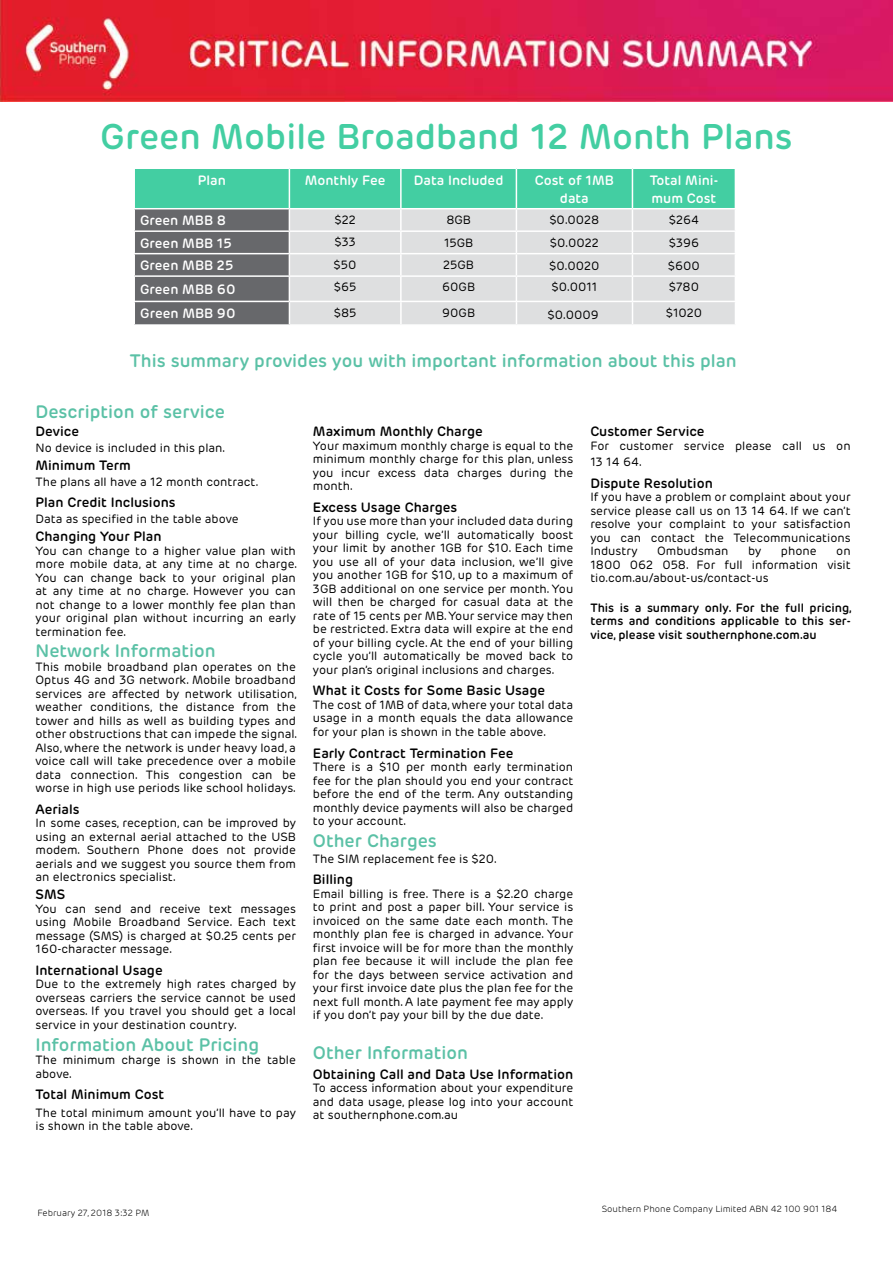
<style>
.page{position:relative;width:893px;height:1263px;background:#fff}
.page>*{position:absolute;margin:0;border:0;box-sizing:border-box;transform-origin:0 0}
.t1{font:600 35.55px "Rubrik New";color:#43cea2}
.t2{font:600 18px "Rubrik New";color:#5bc1a6}
.t3{font:600 13.5px "Rubrik New";color:#000}
.t4{font:600 13.5px/18px "Rubrik New";color:#fff;text-align:center}
.t5{font:12px/13.5px "Rubrik New";color:#000;text-align:justify}
.t6{font:600 12px/13.5px "Rubrik New";color:#000;text-align:justify}
.t7{font:300 9px "Rubrik New";color:#000}
</style>
<div class="page">
<svg style="left:134px;top:168px;width:601px;height:156px;background:#a4c7bd"></svg>
<img style="left:0;top:0;width:893px;height:101px">
<h1 class="t1" style="left:100px;top:115px;width:694px">Green Mobile Broadband 12 Month Plans</h1>
<p class="t4" style="left:198px;top:171px;width:30px">Plan</p>
<p class="t4" style="left:305px;top:171px;width:82px">Monthly Fee</p>
<p class="t4" style="left:414px;top:171px;width:91px">Data Included</p>
<p class="t4" style="left:535px;top:171px;width:81px">Cost of 1MB data</p>
<p class="t4" style="left:650px;top:171px;width:70px;text-align:left">Total Mini&shy;mum Cost</p>
<p class="t4" style="left:140px;top:212px;width:88px">Green MBB 8</p>
<p class="t5" style="left:334px;top:213px;width:23px">$22</p>
<p class="t5" style="left:446px;top:213px;width:26px">8GB</p>
<p class="t5" style="left:549px;top:213px;width:52px">$0.0028</p>
<p class="t5" style="left:669px;top:213px;width:32px">$264</p>
<p class="t4" style="left:140px;top:234px;width:93px">Green MBB 15</p>
<p class="t5" style="left:334px;top:236px;width:23px">$33</p>
<p class="t5" style="left:444px;top:236px;width:31px">15GB</p>
<p class="t5" style="left:550px;top:236px;width:51px">$0.0022</p>
<p class="t5" style="left:669px;top:236px;width:32px">$396</p>
<p class="t4" style="left:140px;top:257px;width:95px">Green MBB 25</p>
<p class="t5" style="left:334px;top:258px;width:24px">$50</p>
<p class="t5" style="left:443px;top:258px;width:32px">25GB</p>
<p class="t5" style="left:549px;top:259px;width:52px">$0.0020</p>
<p class="t5" style="left:668px;top:259px;width:34px">$600</p>
<p class="t4" style="left:140px;top:281px;width:97px">Green MBB 60</p>
<p class="t5" style="left:334px;top:281px;width:24px">$65</p>
<p class="t5" style="left:442px;top:281px;width:34px">60GB</p>
<p class="t5" style="left:551px;top:281px;width:47px">$0.0011</p>
<p class="t5" style="left:669px;top:281px;width:32px">$780</p>
<p class="t4" style="left:140px;top:305px;width:97px">Green MBB 90</p>
<p class="t5" style="left:334px;top:306px;width:24px">$85</p>
<p class="t5" style="left:442px;top:306px;width:34px">90GB</p>
<p class="t5" style="left:666px;top:306px;width:38px">$1020</p>
<h2 class="t2" style="left:130px;top:350px;width:608px">This summary provides you with important information about this plan</h2>
<p class="t5" style="left:548px;top:308px;width:53px">$0.0009</p>
<h2 class="t2" style="left:36px;top:401px;width:191px">Description of service</h2>
<p class="t3" style="left:36px;top:423px;width:45px">Device</p>
<p class="t5" style="left:36px;top:441px;width:191px">No device is included in this plan.</p>
<p class="t3" style="left:36px;top:457px;width:97px">Minimum Term</p>
<p class="t5" style="left:36px;top:475px;width:224px">The plans all have a 12 month contract.</p>
<p class="t3" style="left:36px;top:494px;width:142px">Plan Credit Inclusions</p>
<p class="t5" style="left:36px;top:512px;width:205px">Data as specified in the table above</p>
<p class="t3" style="left:36px;top:528px;width:128px">Changing Your Plan</p>
<p class="t5" style="left:36px;top:544px;width:263px">You can change to a higher value plan with more mobile data, at any time at no charge.<br>You can change back to your original plan at any time at no charge. However you can not change to a lower monthly fee plan than your original plan without incurring an early termination fee.</p>
<h2 class="t2" style="left:36px;top:640px;width:182px">Network Information</h2>
<p class="t5" style="left:36px;top:660px;width:263px">This mobile broadband plan operates on the Optus 4G and 3G network. Mobile broadband services are affected by network utilisation, weather conditions, the distance from the tower and hills as well as building types and other obstructions that can impede the signal.<br>Also, where the network is under heavy load, a voice call will take precedence over a mobile data connection. This congestion can be worse in high use periods like school holidays.</p>
<p class="t3" style="left:36px;top:801px;width:45px">Aerials</p>
<p class="t5" style="left:36px;top:817px;width:262px">In some cases, reception, can be improved by using an external aerial attached to the USB modem. Southern Phone does not provide aerials and we suggest you source them from an electronics specialist.</p>
<p class="t3" style="left:36px;top:886px;width:31px">SMS</p>
<p class="t5" style="left:36px;top:902px;width:262px">You can send and receive text messages using Mobile Broadband Service. Each text message (SMS) is charged at $0.25 cents per 160-character message.</p>
<p class="t3" style="left:36px;top:962px;width:129px">International Usage</p>
<p class="t5" style="left:36px;top:978px;width:262px">Due to the extremely high rates charged by overseas carriers the service cannot be used overseas. If you travel you should get a local service in your destination country.</p>
<h2 class="t2" style="left:36px;top:1033px;width:225px">Information About Pricing</h2>
<p class="t5" style="left:36px;top:1053px;width:262px">The minimum charge is shown in the table above.</p>
<p class="t3" style="left:36px;top:1086px;width:130px">Total Minimum Cost</p>
<p class="t5" style="left:36px;top:1106px;width:262px">The total minimum amount you’ll have to pay is shown in the table above.</p>
<p class="t3" style="left:313px;top:423px;width:171px">Maximum Monthly Charge</p>
<p class="t5" style="left:313px;top:439px;width:262px">Your maximum monthly charge is equal to the minimum monthly charge for this plan, unless you incur excess data charges during the month.</p>
<p class="t3" style="left:313px;top:499px;width:146px">Excess Usage Charges</p>
<p class="t5" style="left:313px;top:515px;width:262px">If you use more than your included data during your billing cycle, we’ll automatically boost your limit by another 1GB for $10. Each time you use all of your data inclusion, we’ll give you another 1GB for $10, up to a maximum of 3GB additional on one service per month. You will then be charged for casual data at the rate of 15 cents per MB. Your service may then be restricted. Extra data will expire at the end of your billing cycle. At the end of your billing cycle you’ll automatically be moved back to your plan’s original inclusions and charges.</p>
<p class="t3" style="left:313px;top:682px;width:234px">What it Costs for Some Basic Usage</p>
<p class="t5" style="left:313px;top:698px;width:262px">The cost of 1MB of data, where your total data usage in a month equals the data allowance for your plan is shown in the table above.</p>
<p class="t3" style="left:313px;top:745px;width:202px">Early Contract Termination Fee</p>
<p class="t5" style="left:313px;top:760px;width:262px">There is a $10 per month early termination fee for the plan should you end your contract before the end of the term. Any outstanding monthly device payments will also be charged to your account.</p>
<h2 class="t2" style="left:313px;top:829px;width:125px">Other Charges</h2>
<p class="t5" style="left:313px;top:852px;width:185px">The SIM replacement fee is $20.</p>
<p class="t3" style="left:313px;top:871px;width:42px">Billing</p>
<p class="t5" style="left:313px;top:887px;width:262px">Email billing is free. There is a $2.20 charge to print and post a paper bill. Your service is invoiced on the same date each month. The monthly plan fee is charged in advance. Your first invoice will be for more than the monthly plan fee because it will include the plan fee for the days between service activation and your first invoice date plus the plan fee for the next full month. A late payment fee may apply if you don’t pay your bill by the due date.</p>
<h2 class="t2" style="left:313px;top:1041px;width:157px">Other Information</h2>
<p class="t3" style="left:313px;top:1066px;width:262px">Obtaining Call and Data Use Information</p>
<p class="t5" style="left:313px;top:1082px;width:262px">To access information about your expenditure and data usage, please log into your account at southernphone.com.au</p>
<p class="t3" style="left:590px;top:423px;width:116px">Customer Service</p>
<p class="t5" style="left:590px;top:438px;width:262px;line-height:16.2px">For customer service please call us on<br>13 14 64.</p>
<p class="t3" style="left:590px;top:475px;width:124px">Dispute Resolution</p>
<p class="t5" style="left:590px;top:490px;width:262px">If you have a problem or complaint about your service please call us on 13 14 64. If we can’t resolve your complaint to your satisfaction you can contact the Telecommunications Industry</p>
<p class="t5" style="left:657px;top:544px;width:73px">Ombudsman</p>
<p class="t5" style="left:748px;top:544px;width:15px">by</p>
<p class="t5" style="left:781px;top:544px;width:37px">phone</p>
<p class="t5" style="left:590px;top:544px;width:262px;text-indent:246px">on 1800 062 058. For full information visit tio.com.au/about-us/contact-us</p>
<p class="t6" style="left:590px;top:601px;width:263px">This is a summary only. For the full pricing, terms and conditions applicable to this ser&shy;vice, please visit southernphone.com.au</p>
<p class="t7" style="left:37px;top:1207px;width:114px">February 27, 2018 3:32 PM</p>
<p class="t7" style="left:602px;top:1203px;width:237px">Southern Phone Company Limited ABN 42 100 901 184</p>
</div>
